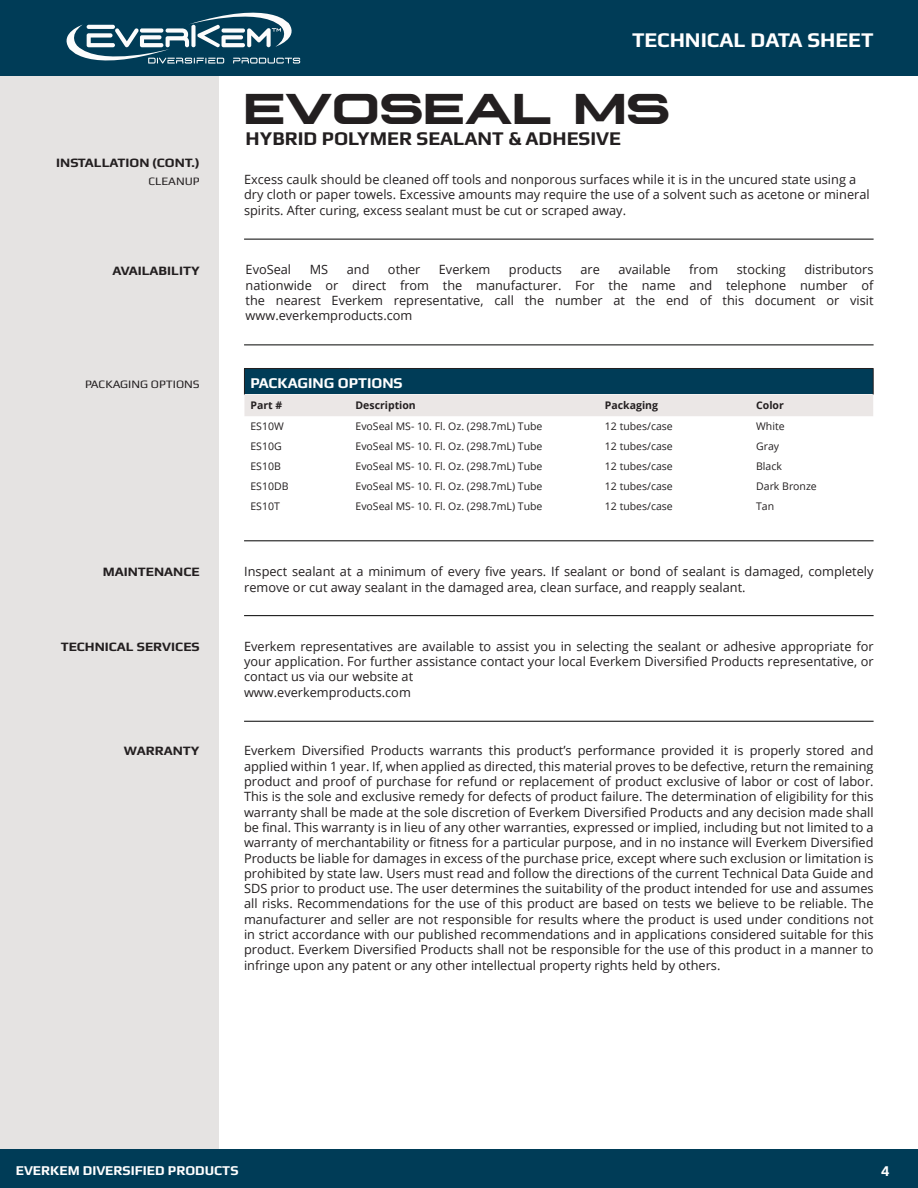
<style>
.page{position:relative;width:918px;height:1188px;background:#fff}
.page>*{position:absolute;margin:0;border:0;box-sizing:border-box;transform-origin:0 0}
.t1{font:700 45px "Plateia";color:#231f20}
.t2{font:700 21px "Play";color:#fff}
.t3{font:700 19.5px "Play";color:#231f20}
.t4{font:700 15px "Play";color:#fff}
.t5{font:700 13.5px "Play";color:#fff}
.t6{font:700 12.9px "Play";color:#231f20;scale:1.05 1}
.t7{font:12.75px/15.3px "Open Sans";color:#231f20;text-align:justify}
.t8{font:11.4px "Play";color:#231f20;scale:1.05 1}
.t9{font:10.5px "Open Sans";color:#231f20}
.t10{font:700 10.5px "Open Sans";color:#231f20}
</style>
<div class="page">
<div style="left:0;top:50px;width:218px;height:1099px;background:#e5e3e2"></div>
<div style="left:0;top:0;width:918px;height:76px;background:#003c57"></div>
<svg style="left:66px;top:12px;width:234px;height:52px"></svg>
<div style="left:0;top:1149px;width:918px;height:39px;background:#003c57"></div>
<hr style="left:244px;top:540px;width:630px;height:1px;background:#000">
<hr style="left:244px;top:615px;width:630px;height:1px;background:#000">
<hr style="left:244px;top:721px;width:630px;height:1px;background:#000">
<hr style="left:244px;top:345px;width:630px;height:1px;background:#040503">
<hr style="left:244px;top:239px;width:630px;height:1px;background:#000">
<hr style="left:244px;top:368px;width:106px;height:1px;background:#231f20">
<hr style="left:350px;top:368px;width:249px;height:1px;background:#231f20">
<hr style="left:599px;top:368px;width:151px;height:1px;background:#231f20">
<hr style="left:750px;top:368px;width:124px;height:1px;background:#231f20">
<svg style="left:244px;top:369px;width:630px;height:47px;background:#6e8c99"></svg>
<p class="t2" style="left:632px;top:28px;width:243px">TECHNICAL DATA SHEET</p>
<p class="t1" style="left:244px;top:82px;width:428px">EVOSEAL MS</p>
<p class="t3" style="left:246px;top:127px;width:377px">HYBRID POLYMER SEALANT &amp; ADHESIVE</p>
<p class="t6" style="left:56px;top:155px;width:138px">INSTALLATION (CONT.)</p>
<p class="t8" style="left:148px;top:175px;width:50px">CLEANUP</p>
<p class="t7" style="left:244px;top:172px;width:627px;text-align:left">Excess caulk should be cleaned off tools and nonporous surfaces while it is in the uncured state using a dry cloth or paper towels. Excessive amounts may require the use of a solvent such as acetone or mineral spirits. After curing, excess sealant must be cut or scraped away.</p>
<p class="t6" style="left:112px;top:263px;width:85px">AVAILABILITY</p>
<p class="t7" style="left:246px;top:262px;width:47px">EvoSeal</p>
<p class="t7" style="left:310px;top:262px;width:20px">MS</p>
<p class="t7" style="left:347px;top:262px;width:24px">and</p>
<p class="t7" style="left:388px;top:262px;width:34px">other</p>
<p class="t7" style="left:439px;top:262px;width:53px">Everkem</p>
<p class="t7" style="left:509px;top:262px;width:55px">products</p>
<p class="t7" style="left:580px;top:262px;width:21px">are</p>
<p class="t7" style="left:618px;top:262px;width:54px">available</p>
<p class="t7" style="left:689px;top:262px;width:31px">from</p>
<p class="t7" style="left:737px;top:262px;width:51px">stocking</p>
<p class="t7" style="left:246px;top:262px;width:630px;text-indent:559px">distributors nationwide or direct from the manufacturer. For the name and telephone number of the nearest Everkem representative, call the number at the end of this document or visit www.everkemproducts.com</p>
<p class="t8" style="left:85px;top:378px;width:111px">PACKAGING OPTIONS</p>
<p class="t4" style="left:250px;top:374px;width:154px">PACKAGING OPTIONS</p>
<p class="t10" style="left:250px;top:397px;width:33px">Part #</p>
<p class="t10" style="left:356px;top:397px;width:62px">Description</p>
<p class="t10" style="left:605px;top:397px;width:55px">Packaging</p>
<p class="t10" style="left:756px;top:397px;width:29px">Color</p>
<p class="t9" style="left:250px;top:419px;width:35px">ES10W</p>
<p class="t9" style="left:356px;top:419px;width:188px">EvoSeal MS- 10. Fl. Oz. (298.7mL) Tube</p>
<p class="t9" style="left:605px;top:419px;width:69px">12 tubes/case</p>
<p class="t9" style="left:756px;top:419px;width:30px">White</p>
<p class="t9" style="left:250px;top:439px;width:33px">ES10G</p>
<p class="t9" style="left:356px;top:439px;width:188px">EvoSeal MS- 10. Fl. Oz. (298.7mL) Tube</p>
<p class="t9" style="left:605px;top:439px;width:69px">12 tubes/case</p>
<p class="t9" style="left:756px;top:439px;width:25px">Gray</p>
<p class="t9" style="left:250px;top:459px;width:32px">ES10B</p>
<p class="t9" style="left:356px;top:459px;width:188px">EvoSeal MS- 10. Fl. Oz. (298.7mL) Tube</p>
<p class="t9" style="left:605px;top:459px;width:69px">12 tubes/case</p>
<p class="t9" style="left:756px;top:459px;width:27px">Black</p>
<p class="t9" style="left:250px;top:479px;width:40px">ES10DB</p>
<p class="t9" style="left:356px;top:479px;width:188px">EvoSeal MS- 10. Fl. Oz. (298.7mL) Tube</p>
<p class="t9" style="left:605px;top:479px;width:69px">12 tubes/case</p>
<p class="t9" style="left:756px;top:479px;width:62px">Dark Bronze</p>
<p class="t9" style="left:250px;top:499px;width:31px">ES10T</p>
<p class="t9" style="left:356px;top:499px;width:188px">EvoSeal MS- 10. Fl. Oz. (298.7mL) Tube</p>
<p class="t9" style="left:605px;top:499px;width:69px">12 tubes/case</p>
<p class="t9" style="left:756px;top:499px;width:20px">Tan</p>
<p class="t6" style="left:103px;top:564px;width:94px">MAINTENANCE</p>
<p class="t7" style="left:244px;top:564px;width:631px">Inspect sealant at a minimum of every five years. If sealant or bond of sealant is damaged, completely remove or cut away sealant in the damaged area, clean surface, and reapply sealant.</p>
<p class="t6" style="left:61px;top:639px;width:134px">TECHNICAL SERVICES</p>
<p class="t7" style="left:244px;top:638px;width:631px">Everkem representatives are available to assist you in selecting the sealant or adhesive appropriate for your application. For further assistance contact your local Everkem Diversified Products representative, or contact us via our website at</p>
<p class="t7" style="left:244px;top:684px;width:168px">www.everkemproducts.com</p>
<p class="t6" style="left:124px;top:743px;width:74px">WARRANTY</p>
<p class="t7" style="left:244px;top:743px;width:631px">Everkem Diversified Products warrants this product’s performance provided it is properly stored and applied within 1 year. If, when applied as directed, this material proves to be defective, return the remaining product and proof of purchase for refund or replacement of product exclusive of labor or cost of labor.<br>This is the sole and exclusive remedy for defects of product failure. The determination of eligibility for this warranty shall be made at the sole discretion of Everkem Diversified Products and any decision made shall be final. This warranty is in lieu of any other warranties, expressed or implied, including but not limited to a warranty of merchantability or fitness for a particular purpose, and in no instance will Everkem Diversified Products be liable for damages in excess of the purchase price, except where such exclusion or limitation is prohibited by state law. Users must read and follow the directions of the current Technical Data Guide and SDS prior to product use. The user determines the suitability of the product intended for use and assumes all risks. Recommendations for the use of this product are based on tests we believe to be reliable. The manufacturer and seller are not responsible for results where the product is used under conditions not in strict accordance with our published recommendations and in applications considered suitable for this product. Everkem Diversified Products shall not be responsible for the use of this product in a manner to infringe upon any patent or any other intellectual property rights held by others.</p>
<p class="t5" style="left:16px;top:1162px;width:224px">EVERKEM DIVERSIFIED PRODUCTS</p>
<p class="t4" style="left:881px;top:1162px;width:10px">4</p>
</div>
